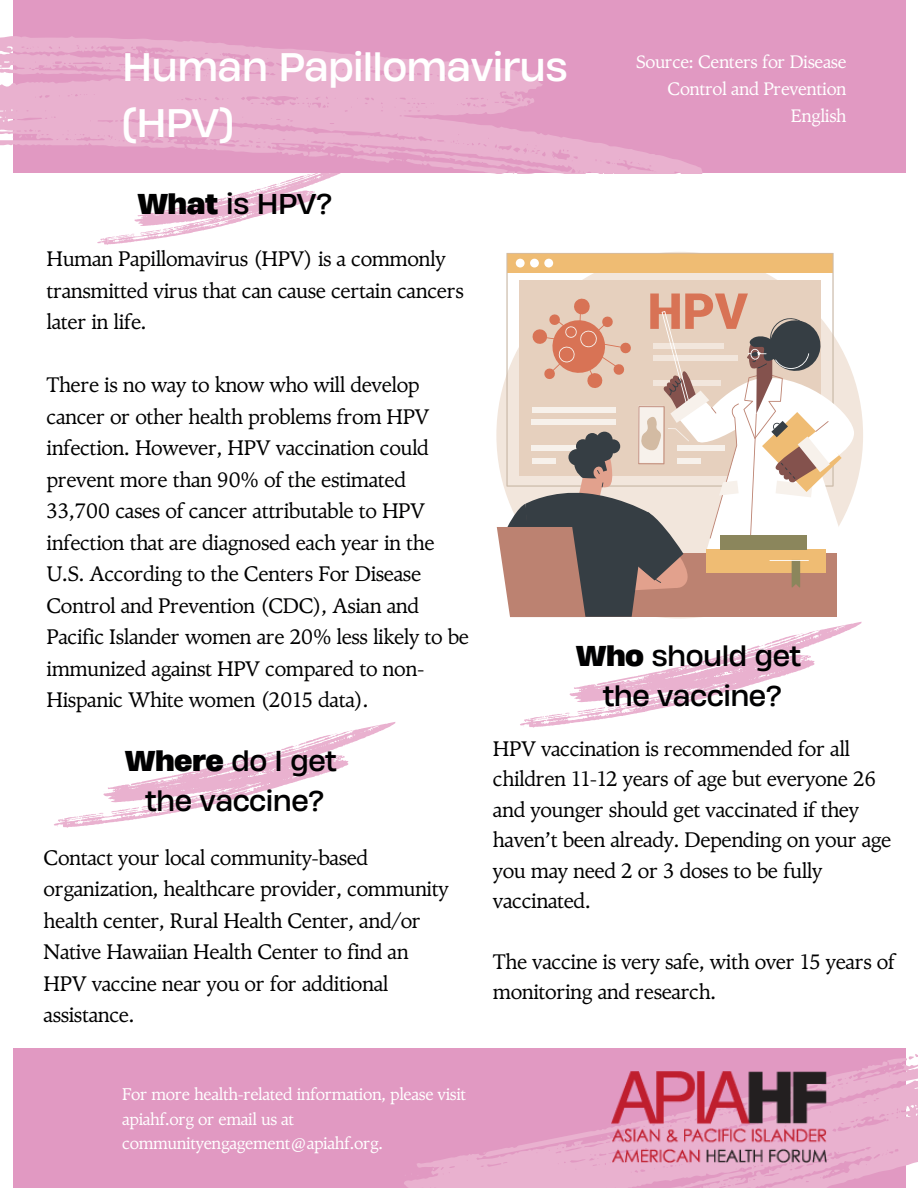
<style>
.page{position:relative;width:918px;height:1188px;background:#fff}
.page>*{position:absolute;margin:0;border:0;box-sizing:border-box;transform-origin:0 0}
.t1{font:37.5px/56.2px "Heading Now 74";letter-spacing:-.02em;color:#fff}
.t2{font:27px "Heading Now 74";letter-spacing:-.02em;color:#000001}
.t3{font:21px/31.5px "TY Serif";letter-spacing:-.02em;color:#000001}
.t4{font:18px/27px "TY Serif";letter-spacing:-.02em;color:#fff;text-align:right}
.t5{font:16.95px/24.8px "TY Serif";letter-spacing:-.02em;color:#fff}
.s1{font-family:"Heading Now 76";font-weight:700}
</style>
<div class="page">
<div style="left:13px;top:1048px;width:892px;height:140px;background:#e199c2"></div>
<svg style="left:97px;top:173px;width:244px;height:72px"></svg>
<div style="left:13px;top:0;width:892px;height:173px;background:#e199c2"></div>
<svg style="left:0;top:36px;width:702px;height:137px;fill:#e8b0ce"></svg>
<svg style="left:404px;top:1048px;width:514px;height:140px"></svg>
<img style="left:612px;top:1071px;width:215px;height:91px">
<svg style="left:507px;top:253px;width:326px;height:41px;background:#edcca4"></svg>
<div style="left:516px;top:259px;width:9px;height:9px;background:#fff;border-radius:50%"></div>
<div style="left:530px;top:259px;width:9px;height:9px;background:#fff;border-radius:50%"></div>
<div style="left:544px;top:259px;width:9px;height:9px;background:#fff;border-radius:50%"></div>
<svg style="left:496px;top:294px;width:367px;height:434px"></svg>
<svg style="left:54px;top:722px;width:342px;height:106px"></svg>
<p class="t1" style="left:122px;top:38px;width:447px">Human Papillomavirus (HPV)</p>
<p class="t4" style="left:636px;top:48px;width:212px">Source: Centers for Disease<br>Control and Prevention</p>
<p class="t4" style="left:791px;top:102px;width:57px">English</p>
<p class="t2" style="left:137px;top:186px;width:196px"><span class="s1">What</span> is HPV?</p>
<p class="t3" style="left:47px;top:243px;width:419px">Human Papillomavirus (HPV) is a commonly transmitted virus that can cause certain cancers later in life.</p>
<p class="t3" style="left:47px;top:369px;width:424px">There is no way to know who will develop cancer or other health problems from HPV infection. However, HPV vaccination could prevent more than 90% of the estimated 33,700 cases of cancer attributable to HPV infection that are diagnosed each year in the U.S. According to the Centers For Disease Control and Prevention (CDC), Asian and Pacific Islander women are 20% less likely to be immunized against HPV compared to non-Hispanic White women (2015 data).</p>
<p class="t2" style="left:125px;top:742px;width:214px"><span class="s1">Where</span> do I get</p>
<p class="t2" style="left:145px;top:783px;width:181px">the vaccine?</p>
<p class="t3" style="left:44px;top:842px;width:407px">Contact your local community-based organization, healthcare provider, community health center, Rural Health Center, and/or Native Hawaiian Health Center to find an HPV vaccine near you or for additional assistance.</p>
<p class="t2" style="left:576px;top:637px;width:227px"><span class="s1">Who</span> should get</p>
<p class="t2" style="left:603px;top:678px;width:181px">the vaccine?</p>
<p class="t3" style="left:493px;top:734px;width:400px;line-height:30.3px">HPV vaccination is recommended for all children 11-12 years of age but everyone 26 and younger should get vaccinated if they haven’t been already. Depending on your age you may need 2 or 3 doses to be fully vaccinated.</p>
<p class="t3" style="left:493px;top:946px;width:404px;line-height:30.3px">The vaccine is very safe, with over 15 years of monitoring and research.</p>
<p class="t5" style="left:122px;top:1082px;width:346px">For more health-related information, please visit apiahf.org or email us at communityengagement@apiahf.org.</p>
</div>
